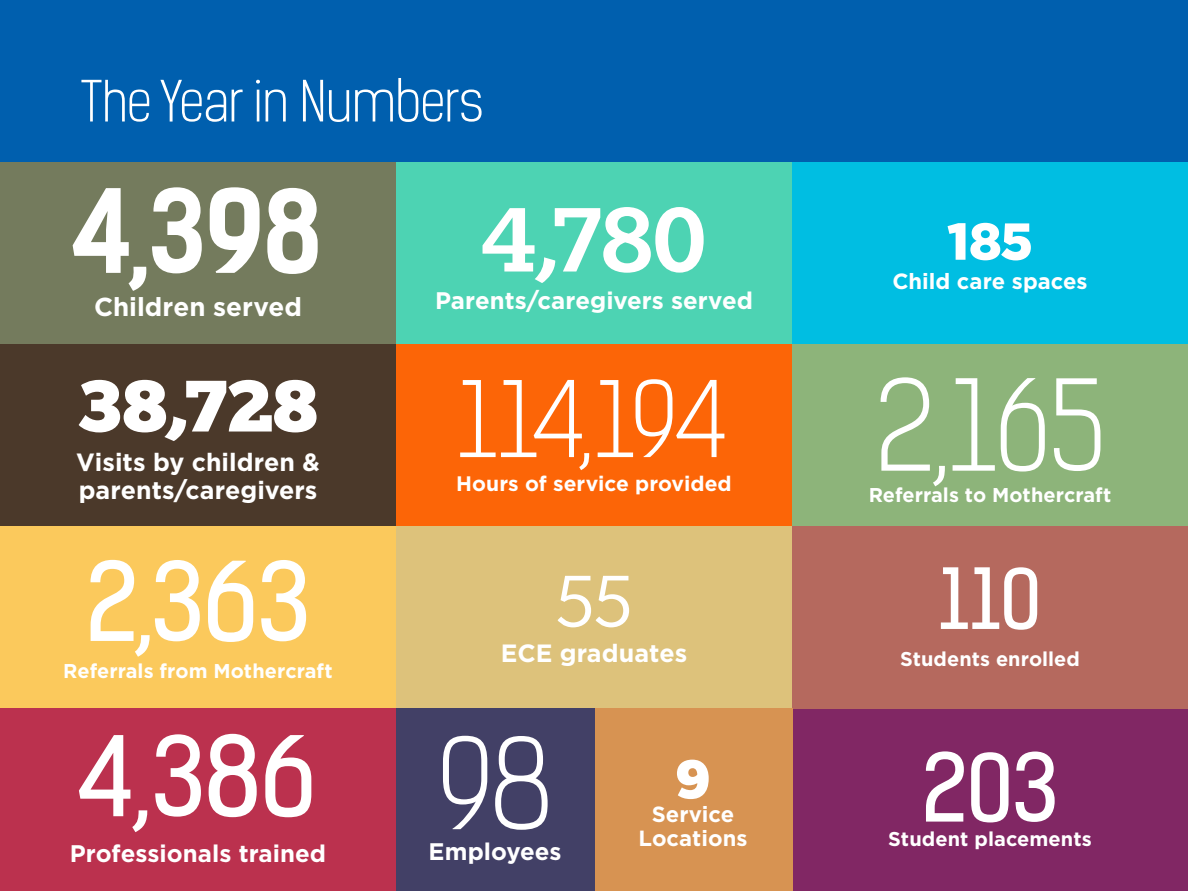
<style>
.page{position:relative;width:1188px;height:891px;background:#fff}
.page>*{position:absolute;margin:0;border:0;box-sizing:border-box;transform-origin:0 0}
.h3_year_in_numbers_l{font:300 119.85px "Kelson Sans";color:#fff}
.h3_year_in_numbers_l-2{font:700 109.8px "Kelson Sans";color:#fff}
.h3_year_in_numbers_l-3{font:105px "Kelson Sans";color:#fff}
.h3_year_in_numbers_l-4{font:103.8px "Kelson Sans";color:#fff}
.h3_year_in_numbers_l-5{font:300 99.9px "Kelson Sans";letter-spacing:-.03em;color:#fff}
.h3_year_in_numbers_l-6{font:500 99.9px "Egyptian Slate Pro";color:#fff}
.h3_year_in_numbers_l-7{font:89.85px "Kelson Sans";color:#fff}
.h3_year_in_numbers_l-8{font:900 79.8px "Egyptian Slate Pro";color:#fff}
.h3_year_in_numbers_l-9{font:79.8px "Kelson Sans";color:#fff}
.h3_year_in_numbers_l-10{font:79.8px "Egyptian Slate Pro";color:#fff}
.h3_year_in_numbers_l-11{font:900 59.85px "Egyptian Slate Pro";color:#fff}
.t1{font:300 54px "Kelson Sans";letter-spacing:-.025em;color:#fff}
.h3_year_in_numbers_l-12{font:900 51.9px "Gotham";color:#fff}
.h3_year_in_numbers_d{font:700 25.95px "Gotham";color:#fff}
.h3_year_in_numbers_d-2{font:700 24.9px/27.9px "Gotham";color:#fff}
.h3_year_in_numbers_d-3{font:700 24px "Gotham";color:#fff}
.h3_year_in_numbers_d-4{font:700 21.9px/24px "Gotham";color:#fff;text-align:center}
.h3_year_in_numbers_d-5{font:700 21px "Gotham";color:#fff}
.h3_year_in_numbers_d-6{font:700 19.95px "Gotham";color:#fff}
</style>
<div class="page">
<div style="left:0;top:162px;width:396px;height:182px;background:#747b5d"></div>
<div style="left:0;top:344px;width:396px;height:182px;background:#4b392a"></div>
<div style="left:0;top:526px;width:396px;height:183px;background:#fbc95c"></div>
<div style="left:0;top:709px;width:396px;height:182px;background:#bb314e"></div>
<div style="left:396px;top:162px;width:396px;height:182px;background:#4dd3b3"></div>
<div style="left:396px;top:344px;width:396px;height:182px;background:#fc6507"></div>
<div style="left:396px;top:526px;width:396px;height:183px;background:#ddc27b"></div>
<div style="left:792px;top:709px;width:396px;height:182px;background:#812764"></div>
<div style="left:792px;top:162px;width:396px;height:182px;background:#00bee2"></div>
<div style="left:792px;top:344px;width:396px;height:182px;background:#8db47a"></div>
<div style="left:792px;top:526px;width:396px;height:183px;background:#b5695e"></div>
<div style="left:594px;top:709px;width:198px;height:182px;background:#d79352"></div>
<div style="left:396px;top:709px;width:198px;height:182px;background:#424066"></div>
<div style="left:0;top:0;width:1188px;height:162px;background:#005fae"></div>
<p class="t1" style="left:81px;top:69px;width:404px">The Year in Numbers</p>
<p class="h3_year_in_numbers_l-2" style="left:73px;top:165px;width:252px">4,398</p>
<p class="h3_year_in_numbers_d" style="left:94px;top:292px;width:209px">Children served</p>
<p class="h3_year_in_numbers_l-8" style="left:77px;top:361px;width:243px">38,728</p>
<p class="h3_year_in_numbers_d-2" style="left:76px;top:447px;width:245px">Visits by children &amp; parents/caregivers</p>
<p class="h3_year_in_numbers_l-4" style="left:85px;top:538px;width:227px">2,363</p>
<p class="h3_year_in_numbers_d-6" style="left:63px;top:660px;width:271px">Referrals from Mothercraft</p>
<p class="h3_year_in_numbers_l-3" style="left:79px;top:712px;width:239px">4,386</p>
<p class="h3_year_in_numbers_d-3" style="left:70px;top:840px;width:258px">Professionals trained</p>
<p class="h3_year_in_numbers_l-6" style="left:481px;top:186px;width:227px">4,780</p>
<p class="h3_year_in_numbers_d-3" style="left:435px;top:286px;width:319px">Parents/caregivers served</p>
<p class="h3_year_in_numbers_l-5" style="left:458px;top:360px;width:274px">114,194</p>
<p class="h3_year_in_numbers_d-5" style="left:456px;top:471px;width:277px">Hours of service provided</p>
<p class="h3_year_in_numbers_l-10" style="left:555px;top:560px;width:80px">55</p>
<p class="h3_year_in_numbers_d-2" style="left:501px;top:638px;width:188px">ECE graduates</p>
<p class="h3_year_in_numbers_l" style="left:436px;top:713px;width:119px">98</p>
<p class="h3_year_in_numbers_d-3" style="left:428px;top:838px;width:135px">Employees</p>
<p class="h3_year_in_numbers_l-11" style="left:675px;top:745px;width:37px">9</p>
<p class="h3_year_in_numbers_d-4" style="left:638px;top:802px;width:111px">Service<br>Locations</p>
<p class="h3_year_in_numbers_l-12" style="left:947px;top:211px;width:87px">185</p>
<p class="h3_year_in_numbers_d-4" style="left:892px;top:269px;width:197px">Child care spaces</p>
<p class="h3_year_in_numbers_l" style="left:875px;top:354px;width:232px">2,165</p>
<p class="h3_year_in_numbers_d-6" style="left:869px;top:483px;width:244px">Referrals to Mothercraft</p>
<p class="h3_year_in_numbers_l-9" style="left:939px;top:550px;width:104px">110</p>
<p class="h3_year_in_numbers_d-6" style="left:900px;top:648px;width:181px">Students enrolled</p>
<p class="h3_year_in_numbers_l-7" style="left:921px;top:733px;width:139px">203</p>
<p class="h3_year_in_numbers_d-6" style="left:888px;top:827px;width:205px">Student placements</p>
</div>
